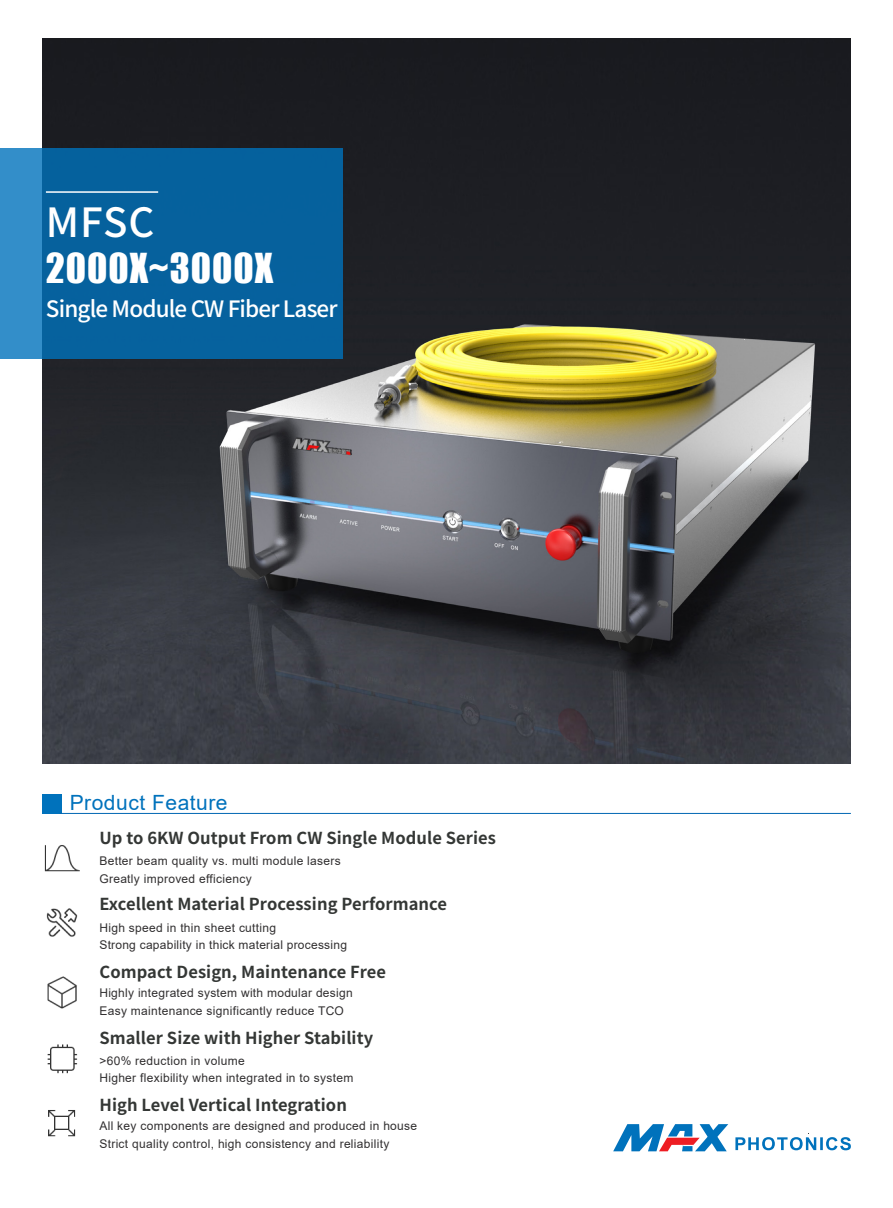
<style>
.page{position:relative;width:893px;height:1208px;background:#fff}
.page>*{position:absolute;margin:0;border:0;box-sizing:border-box;transform-origin:0 0}
._1-型号代码{font:500 40.2px "Source Han Sans SC";color:#fff}
._2-功率标题{font:37.95px "Impact";letter-spacing:.025em;color:#fff}
._3-标-类别{font:500 22.5px "Source Han Sans SC";letter-spacing:-.04em;color:#fff}
.t1{font:21px "Arial";letter-spacing:.025em;color:#0072bc}
._3-三级标题{font:700 16.5px "Source Han Sans SC";letter-spacing:.005em;color:#343735}
._1-正文{font:12px "Arial";letter-spacing:.025em;color:#312f30}
</style>
<div class="page">
<svg style="left:613px;top:1124px;width:115px;height:27px"></svg>
<svg style="left:735px;top:1137px;width:116px;height:13px"></svg>
<div style="left:42px;top:794px;width:20px;height:19px;background:#0072bc"></div>
<hr style="left:60px;top:813px;width:791px;height:1px;background:#0166b3">
<img style="left:42px;top:39px;width:809px;height:724px">
<img style="left:47px;top:976px;width:30px;height:33px">
<img style="left:44px;top:845px;width:36px;height:27px">
<img style="left:46px;top:908px;width:32px;height:29px">
<img style="left:48px;top:1110px;width:28px;height:27px">
<img style="left:47px;top:1044px;width:31px;height:30px">
<svg style="left:0;top:148px;width:343px;height:210px;background:#0b66a2"></svg>
<hr style="left:46px;top:191px;width:112px;height:2px;background:#fff">
<p class="_1-型号代码" style="left:46px;top:199px;width:110px">MFSC</p>
<p class="_2-功率标题" style="left:46px;top:239px;width:229px">2000X~3000X</p>
<p class="_3-标-类别" style="left:46px;top:296px;width:293px">Single Module CW Fiber Laser</p>
<h3 class="t1" style="left:70px;top:788px;width:159px">Product Feature</h3>
<p class="_3-三级标题" style="left:99px;top:829px;width:398px">Up to 6KW Output From CW Single Module Series</p>
<p class="_1-正文" style="left:99px;top:852px;width:243px">Better beam quality vs. multi module lasers</p>
<p class="_1-正文" style="left:99px;top:870px;width:154px">Greatly improved efficiency</p>
<p class="_3-三级标题" style="left:99px;top:895px;width:349px">Excellent Material Processing Performance</p>
<p class="_1-正文" style="left:99px;top:919px;width:178px">High speed in thin sheet cutting</p>
<p class="_1-正文" style="left:99px;top:937px;width:249px">Strong capability in thick material processing</p>
<p class="_3-三级标题" style="left:99px;top:963px;width:288px">Compact Design, Maintenance Free</p>
<p class="_1-正文" style="left:99px;top:984px;width:255px">Highly integrated system with modular design</p>
<p class="_1-正文" style="left:99px;top:1002px;width:246px">Easy maintenance significantly reduce TCO</p>
<p class="_3-三级标题" style="left:99px;top:1028px;width:275px">Smaller Size with Higher Stability</p>
<p class="_1-正文" style="left:99px;top:1052px;width:147px">&gt;60% reduction in volume</p>
<p class="_1-正文" style="left:99px;top:1070px;width:255px">Higher flexibility when integrated in to system</p>
<p class="_3-三级标题" style="left:99px;top:1095px;width:249px">High Level Vertical Integration</p>
<p class="_1-正文" style="left:99px;top:1117px;width:319px">All key components are designed and produced in house</p>
<p class="_1-正文" style="left:99px;top:1135px;width:291px">Strict quality control, high consistency and reliability</p>
</div>
